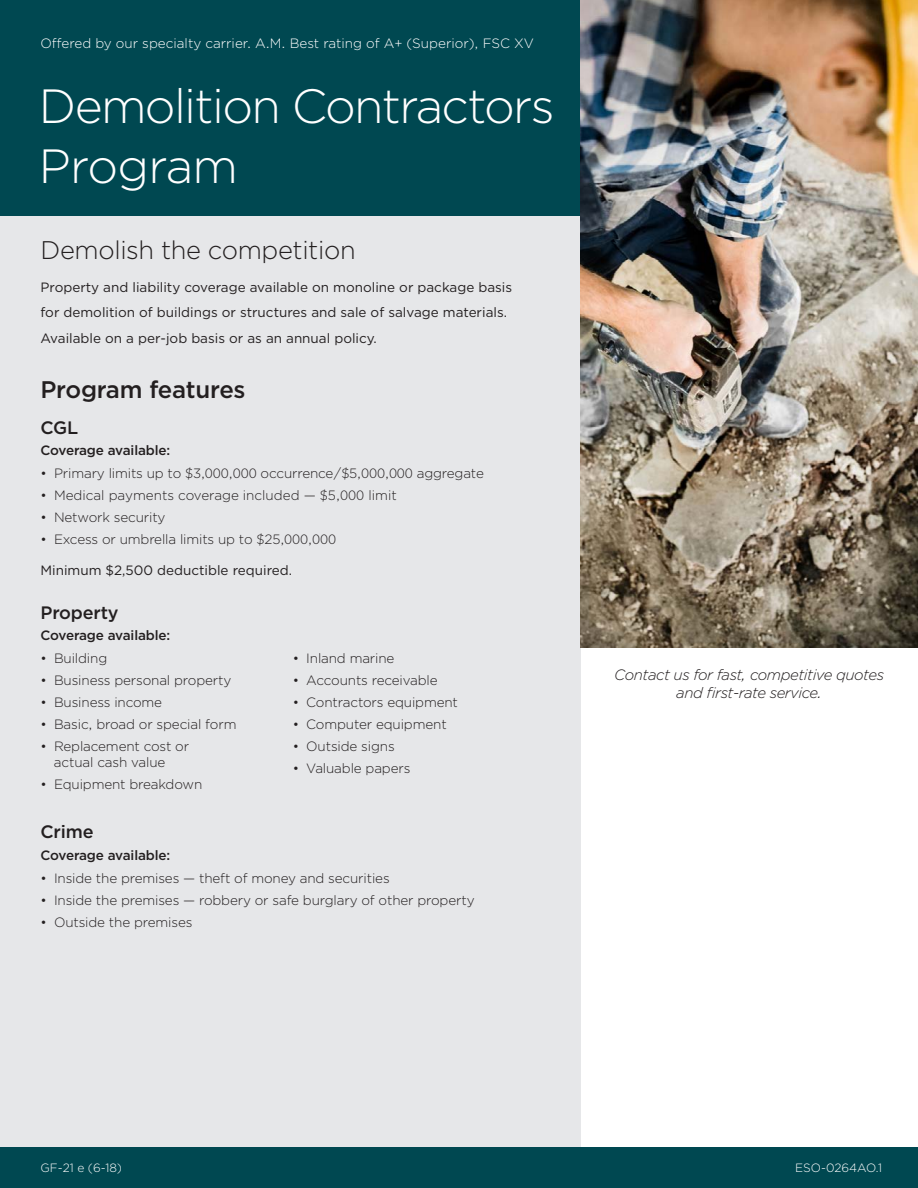
<style>
.page{position:relative;width:918px;height:1188px;background:#fff}
.page>*{position:absolute;margin:0;border:0;box-sizing:border-box;transform-origin:0 0}
.Program_Title{font:300 48px "Gotham";letter-spacing:-.035em;color:#fff}
.Program_Title-2{font:300 48px "Gotham";letter-spacing:-.015em;color:#fff}
.Tagline{font:300 25.5px "Gotham";letter-spacing:-.015em;color:#231f20}
.Subhead_1{font:500 24px "Gotham";letter-spacing:-.01em;color:#231f20}
.Subhead_2{font:500 18px "Gotham";letter-spacing:-.01em;color:#231f20}
.Contact_us{font:italic 300 15px/18px "Gotham";letter-spacing:-.03em;color:#231f20;text-align:center}
.Bulleted_List{font:300 13.5px/16.5px "Gotham";letter-spacing:-.01em;color:#231f20}
.Intro_Blurb_Text{font:13.5px/25.5px "Gotham";color:#231f20}
.Offered_by{font:300 13.5px "Gotham";color:#fff}
.Subhead_3{font:500 13.5px "Gotham";letter-spacing:-.01em;color:#231f20}
.Body_copy{font:13.5px "Gotham";color:#231f20}
.t1{font:300 12px "Gotham";color:#fff}
</style>
<div class="page">
<div style="left:0;top:216px;width:580px;height:932px;background:#e6e7e9"></div>
<div style="left:0;top:0;width:580px;height:216px;background:#004851"></div>
<div style="left:0;top:1148px;width:918px;height:40px;background:#004851"></div>
<img style="left:580px;top:0;width:338px;height:648px">
<p class="Offered_by" style="left:40px;top:34px;width:495px">Offered by our specialty carrier. A.M. Best rating of A+ (Superior), FSC XV</p>
<p class="Program_Title" style="left:39px;top:76px;width:517px">Demolition Contractors</p>
<p class="Program_Title-2" style="left:39px;top:136px;width:201px">Program</p>
<p class="Tagline" style="left:40px;top:234px;width:317px">Demolish the competition</p>
<p class="Intro_Blurb_Text" style="left:40px;top:274px;width:473px">Property and liability coverage available on monoline or package basis for demolition of buildings or structures and sale of salvage materials.<br>Available on a per-job basis or as an annual policy.</p>
<p class="Subhead_1" style="left:40px;top:374px;width:207px">Program features</p>
<p class="Subhead_2" style="left:40px;top:415px;width:39px">CGL</p>
<p class="Subhead_3" style="left:40px;top:442px;width:131px">Coverage available:</p>
<p class="Bulleted_List" style="left:40px;top:465px;width:445px">• Primary limits up to $3,000,000 occurrence/$5,000,000 aggregate</p>
<p class="Bulleted_List" style="left:40px;top:487px;width:358px">• Medical payments coverage included — $5,000 limit</p>
<p class="Bulleted_List" style="left:40px;top:509px;width:127px">• Network security</p>
<p class="Bulleted_List" style="left:40px;top:531px;width:297px">• Excess or umbrella limits up to $25,000,000</p>
<p class="Body_copy" style="left:40px;top:562px;width:253px">Minimum $2,500 deductible required.</p>
<p class="Subhead_2" style="left:40px;top:600px;width:80px">Property</p>
<p class="Subhead_3" style="left:40px;top:627px;width:131px">Coverage available:</p>
<p class="Bulleted_List" style="left:40px;top:650px;width:68px">• Building</p>
<p class="Bulleted_List" style="left:40px;top:672px;width:192px">• Business personal property</p>
<p class="Bulleted_List" style="left:40px;top:694px;width:123px">• Business income</p>
<p class="Bulleted_List" style="left:40px;top:716px;width:198px">• Basic, broad or special form</p>
<p class="Bulleted_List" style="left:54px;top:738px;width:137px;text-indent:-13px">• Replacement cost or actual cash value</p>
<p class="Bulleted_List" style="left:40px;top:776px;width:163px">• Equipment breakdown</p>
<p class="Subhead_2" style="left:40px;top:820px;width:55px">Crime</p>
<p class="Subhead_3" style="left:40px;top:846px;width:131px">Coverage available:</p>
<p class="Bulleted_List" style="left:40px;top:870px;width:351px">• Inside the premises — theft of money and securities</p>
<p class="Bulleted_List" style="left:40px;top:892px;width:436px">• Inside the premises — robbery or safe burglary of other property</p>
<p class="Bulleted_List" style="left:40px;top:914px;width:153px">• Outside the premises</p>
<p class="Bulleted_List" style="left:293px;top:650px;width:103px">• Inland marine</p>
<p class="Bulleted_List" style="left:293px;top:672px;width:146px">• Accounts receivable</p>
<p class="Bulleted_List" style="left:293px;top:694px;width:167px">• Contractors equipment</p>
<p class="Bulleted_List" style="left:293px;top:715px;width:155px">• Computer equipment</p>
<p class="Bulleted_List" style="left:293px;top:737px;width:103px">• Outside signs</p>
<p class="Bulleted_List" style="left:293px;top:759px;width:119px">• Valuable papers</p>
<p class="Contact_us" style="left:614px;top:665px;width:271px">Contact us for fast, competitive quotes and first-rate service.</p>
<p class="t1" style="left:40px;top:1160px;width:83px">GF-21 e (6-18)</p>
<p class="t1" style="left:795px;top:1160px;width:88px">ESO-0264AO.1</p>
</div>
